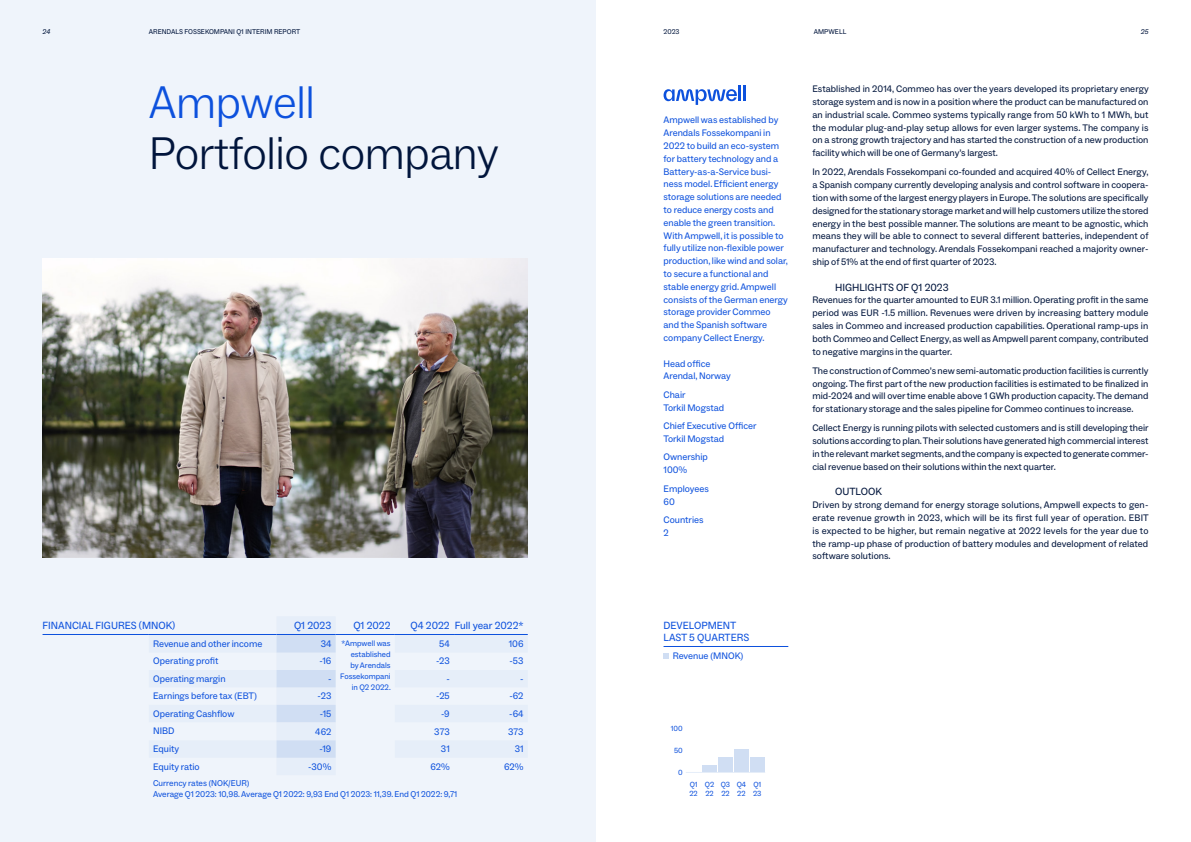
<style>
.page{position:relative;width:1191px;height:842px;background:#fff}
.page>*{position:absolute;margin:0;border:0;box-sizing:border-box;transform-origin:0 0}
.t1{font:300 46px "ABC Social";letter-spacing:-.01em;color:#01153c}
.t2{font:300 46px "ABC Social";letter-spacing:-.01em;color:#0d51dd}
.Table_Heading{font:10.5px/12px "ABC Social";color:#0d51dd}
.H4__Paragraphs{font:10.5px "ABC Social";color:#01153c}
.Body_copy__Justify{font:9.5px/12.8px "ABC Social";color:#01153c;text-align:justify}
.Details__9_5{font:9.5px/12.8px "ABC Social";color:#0d51dd}
.Body_copy__no_baseli{font:9.5px "ABC Social";color:#0d51dd}
.Details__8_5{font:8.5px/10.5px "ABC Social";color:#0d51dd}
.Body_copy__no_baseli-2{font:8px/11px "ABC Social";color:#0d51dd;text-align:right}
.t3{font:7.5px/9px "ABC Social";color:#0d51dd}
.t4{font:7px "ABC Social";color:#01153c}
.t5{font:italic 7px "ABC Social";color:#01153c}
</style>
<div class="page">
<div style="left:0;top:0;width:595px;height:842px;background:#eff4fb"></div>
<svg style="left:663px;top:89px;width:74px;height:16px"></svg>
<hr style="left:738px;top:85px;width:3px;height:16px;background:#0d51dd">
<hr style="left:743px;top:85px;width:3px;height:16px;background:#0d51dd">
<img style="left:43px;top:259px;width:484px;height:298px">
<div style="left:750px;top:757px;width:14px;height:15px;background:#d0def3"></div>
<div style="left:734px;top:749px;width:14px;height:23px;background:#d0def3"></div>
<div style="left:718px;top:757px;width:14px;height:15px;background:#d0def3"></div>
<div style="left:702px;top:765px;width:14px;height:7px;background:#d0def3"></div>
<hr style="left:686px;top:772px;width:79px;height:1px;background:#e6eef9">
<hr style="left:663px;top:646px;width:125px;height:1px;background:#0d51dd">
<svg style="left:663px;top:653px;width:6px;height:5px"></svg>
<svg style="left:276px;top:635px;width:60px;height:123px"></svg>
<hr style="left:43px;top:634px;width:106px;height:1px;background:#0d51dd">
<hr style="left:149px;top:634px;width:127px;height:1px;background:#0d51dd">
<hr style="left:276px;top:634px;width:60px;height:1px;background:#0d51dd">
<hr style="left:336px;top:634px;width:59px;height:1px;background:#0d51dd">
<hr style="left:395px;top:634px;width:59px;height:1px;background:#0d51dd">
<hr style="left:454px;top:634px;width:74px;height:1px;background:#0d51dd">
<p class="t5" style="left:43px;top:27px;width:9px">24</p>
<p class="t4" style="left:149px;top:27px;width:153px">ARENDALS FOSSEKOMPANI Q1 INTERIM REPORT</p>
<p class="t4" style="left:663px;top:27px;width:17px">2023</p>
<p class="t4" style="left:814px;top:27px;width:34px">AMPWELL</p>
<p class="t5" style="left:1140px;top:27px;width:9px">25</p>
<h1 class="t2" style="left:149px;top:74px;width:168px">Ampwell</h1>
<h1 class="t1" style="left:149px;top:125px;width:352px">Portfolio company</h1>
<p class="Table_Heading" style="left:43px;top:619px;width:134px">FINANCIAL FIGURES (MNOK)</p>
<p class="Table_Heading" style="left:294px;top:619px;width:39px">Q1 2023</p>
<p class="Table_Heading" style="left:353px;top:619px;width:39px">Q1 2022</p>
<p class="Table_Heading" style="left:410px;top:619px;width:41px">Q4 2022</p>
<p class="Table_Heading" style="left:455px;top:619px;width:70px">Full year 2022*</p>
<p class="Body_copy__no_baseli" style="left:153px;top:638px;width:111px">Revenue and other income</p>
<p class="Body_copy__no_baseli" style="left:321px;top:638px;width:12px">34</p>
<p class="Body_copy__no_baseli-2" style="left:340px;top:638px;width:52px">*Ampwell was established<br>by Arendals<br>Fossekompani in Q2 2022.</p>
<p class="Body_copy__no_baseli" style="left:439px;top:638px;width:12px">54</p>
<p class="Body_copy__no_baseli" style="left:509px;top:638px;width:16px">106</p>
<p class="Body_copy__no_baseli" style="left:153px;top:655px;width:67px">Operating profit</p>
<p class="Body_copy__no_baseli" style="left:319px;top:655px;width:13px">-16</p>
<p class="Body_copy__no_baseli" style="left:436px;top:655px;width:15px">-23</p>
<p class="Body_copy__no_baseli" style="left:509px;top:655px;width:15px">-53</p>
<p class="Body_copy__no_baseli" style="left:153px;top:673px;width:74px">Operating margin</p>
<p class="Body_copy__no_baseli" style="left:328px;top:673px;width:5px">-</p>
<p class="Body_copy__no_baseli" style="left:446px;top:673px;width:5px">-</p>
<p class="Body_copy__no_baseli" style="left:520px;top:673px;width:5px">-</p>
<p class="Body_copy__no_baseli" style="left:153px;top:690px;width:105px">Earnings before tax (EBT)</p>
<p class="Body_copy__no_baseli" style="left:318px;top:690px;width:15px">-23</p>
<p class="Body_copy__no_baseli" style="left:436px;top:690px;width:15px">-25</p>
<p class="Body_copy__no_baseli" style="left:509px;top:690px;width:16px">-62</p>
<p class="Body_copy__no_baseli" style="left:153px;top:707px;width:83px">Operating Cashflow</p>
<p class="Body_copy__no_baseli" style="left:320px;top:707px;width:13px">-15</p>
<p class="Body_copy__no_baseli" style="left:441px;top:707px;width:10px">-9</p>
<p class="Body_copy__no_baseli" style="left:509px;top:707px;width:16px">-64</p>
<p class="Body_copy__no_baseli" style="left:153px;top:725px;width:23px">NIBD</p>
<p class="Body_copy__no_baseli" style="left:315px;top:726px;width:18px">462</p>
<p class="Body_copy__no_baseli" style="left:434px;top:726px;width:17px">373</p>
<p class="Body_copy__no_baseli" style="left:508px;top:726px;width:17px">373</p>
<p class="Body_copy__no_baseli" style="left:153px;top:743px;width:28px">Equity</p>
<p class="Body_copy__no_baseli" style="left:319px;top:743px;width:13px">-19</p>
<p class="Body_copy__no_baseli" style="left:441px;top:743px;width:10px">31</p>
<p class="Body_copy__no_baseli" style="left:515px;top:743px;width:10px">31</p>
<p class="Body_copy__no_baseli" style="left:153px;top:760px;width:48px">Equity ratio</p>
<p class="Body_copy__no_baseli" style="left:308px;top:760px;width:25px">-30%</p>
<p class="Body_copy__no_baseli" style="left:430px;top:760px;width:21px">62%</p>
<p class="Body_copy__no_baseli" style="left:504px;top:760px;width:21px">62%</p>
<p class="Details__8_5" style="left:153px;top:778px;width:306px">Currency rates (NOK/EUR)<br>Average Q1 2023: 10,98. Average Q1 2022: 9,93 End Q1 2023: 11,39. End Q1 2022: 9,71</p>
<p class="Details__9_5" style="left:663px;top:114px;width:126px">Ampwell was established by<br>Arendals Fossekompani in<br>2022 to build an eco-system for battery technology and a<br>Battery-as-a-Service busi&shy;ness model. Efficient energy storage solutions are needed to reduce energy costs and enable the green transition.<br>With Ampwell, it is possible to fully utilize non-flexible power production, like wind and solar, to secure a functional and stable energy grid. Ampwell consists of the German energy storage provider Commeo and the Spanish software company Cellect Energy.</p>
<p class="Details__9_5" style="left:663px;top:357px;width:69px">Head office<br>Arendal, Norway</p>
<p class="Details__9_5" style="left:663px;top:388px;width:62px">Chair<br>Torkil Mogstad</p>
<p class="Details__9_5" style="left:663px;top:420px;width:95px">Chief Executive Officer<br>Torkil Mogstad</p>
<p class="Details__9_5" style="left:663px;top:451px;width:46px">Ownership<br>100%</p>
<p class="Details__9_5" style="left:663px;top:482px;width:47px">Employees<br>60</p>
<p class="Details__9_5" style="left:663px;top:513px;width:41px">Countries<br>2</p>
<p class="Body_copy__Justify" style="left:812px;top:83px;width:338px">Established in 2014, Commeo has over the years developed its proprietary energy storage system and is now in a position where the product can be manufactured on an industrial scale. Commeo systems typically range from 50 kWh to 1 MWh, but the modular plug-and-play setup allows for even larger systems. The company is on a strong growth trajectory and has started the construction of a new production facility which will be one of Germany’s largest.</p>
<p class="Body_copy__Justify" style="left:812px;top:166px;width:338px">In 2022, Arendals Fossekompani co-founded and acquired 40% of Cellect Energy, a Spanish company currently developing analysis and control software in coopera&shy;tion with some of the largest energy players in Europe. The solutions are specifically designed for the stationary storage market and will help customers utilize the stored energy in the best possible manner. The solutions are meant to be agnostic, which means they will be able to connect to several different batteries, independent of manufacturer and technology. Arendals Fossekompani reached a majority owner&shy;ship of 51% at the end of first quarter of 2023.</p>
<p class="H4__Paragraphs" style="left:835px;top:281px;width:115px">HIGHLIGHTS OF Q1 2023</p>
<p class="Body_copy__Justify" style="left:812px;top:294px;width:337px">Revenues for the quarter amounted to EUR 3.1 million. Operating profit in the same period was EUR -1.5 million. Revenues were driven by increasing battery module sales in Commeo and increased production capabilities. Operational ramp-ups in both Commeo and Cellect Energy, as well as Ampwell parent company, contributed to negative margins in the quarter.</p>
<p class="Body_copy__Justify" style="left:812px;top:364px;width:337px">The construction of Commeo’s new semi-automatic production facilities is currently ongoing. The first part of the new production facilities is estimated to be finalized in mid-2024 and will over time enable above 1 GWh production capacity. The demand for stationary storage and the sales pipeline for Commeo continues to increase.</p>
<p class="Body_copy__Justify" style="left:812px;top:422px;width:338px">Cellect Energy is running pilots with selected customers and is still developing their solutions according to plan. Their solutions have generated high commercial interest in the relevant market segments, and the company is expected to generate commer&shy;cial revenue based on their solutions within the next quarter.</p>
<p class="H4__Paragraphs" style="left:835px;top:485px;width:48px">OUTLOOK</p>
<p class="Body_copy__Justify" style="left:812px;top:499px;width:338px">Driven by strong demand for energy storage solutions, Ampwell expects to gen&shy;erate revenue growth in 2023, which will be its first full year of operation. EBIT is expected to be higher, but remain negative at 2022 levels for the year due to the ramp-up phase of production of battery modules and development of related software solutions.</p>
<p class="Table_Heading" style="left:663px;top:619px;width:87px">DEVELOPMENT<br>LAST 5 QUARTERS</p>
<p class="Body_copy__no_baseli" style="left:673px;top:650px;width:72px">Revenue (MNOK)</p>
<p class="t3" style="left:671px;top:724px;width:13px">100</p>
<p class="t3" style="left:674px;top:746px;width:10px">50</p>
<p class="t3" style="left:678px;top:768px;width:6px">0</p>
<p class="t3" style="left:689px;top:780px;width:10px">Q1<br>22</p>
<p class="t3" style="left:705px;top:780px;width:11px">Q2<br>22</p>
<p class="t3" style="left:721px;top:780px;width:11px">Q3<br>22</p>
<p class="t3" style="left:736px;top:780px;width:11px">Q4<br>22</p>
<p class="t3" style="left:753px;top:780px;width:10px">Q1<br>23</p>
</div>
